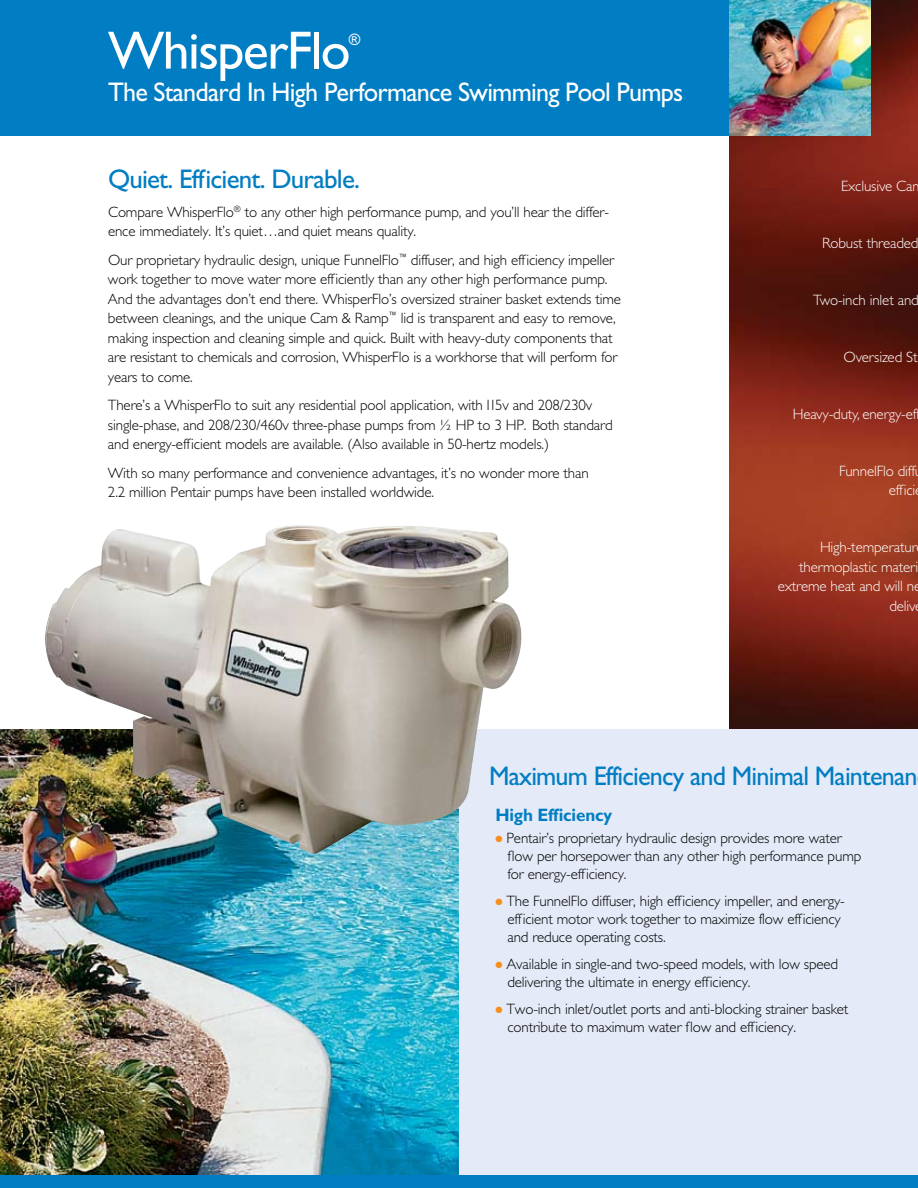
<style>
.page{position:relative;width:918px;height:1188px;background:#fff}
.page>*{position:absolute;margin:0;border:0;box-sizing:border-box;transform-origin:0 0}
.t1{font:54px "Gill Sans Std";letter-spacing:-.03em;color:#fff}
.t2{font:27px "Gill Sans Std";letter-spacing:-.03em;color:#007dc3}
.t3{font:27px "Gill Sans Std";letter-spacing:-.03em;color:#fff}
.t4{font:700 18px "Gill Sans Std";letter-spacing:-.01em;color:#007dc3;scale:.95 1}
.t5{font:15.75px "Gill Sans Std";color:#fff}
.t6{font:300 15px/19.5px "Gill Sans Std";letter-spacing:-.01em;color:#000}
.t7{font:300 15px/19.5px "Gill Sans Std";letter-spacing:-.01em;color:#fff;text-align:right}
.s1{color:#f78f1e}
</style>
<div class="page">
<img style="left:729px;top:0;width:189px;height:729px">
<div style="left:448px;top:729px;width:470px;height:455px;background:#e4eaf7"></div>
<img style="left:0;top:729px;width:459px;height:447px">
<div style="left:0;top:1176px;width:918px;height:12px;background:#007dc3"></div>
<div style="left:0;top:0;width:741px;height:135px;background:#007dc3"></div>
<img style="left:45px;top:525px;width:477px;height:329px">
<img style="left:729px;top:0;width:142px;height:135px">
<h1 class="t1" style="left:108px;top:19px;width:244px">WhisperFlo</h1>
<p class="t5" style="left:349px;top:30px;width:13px">®</p>
<h2 class="t3" style="left:108px;top:76px;width:577px">The Standard In High Performance Swimming Pool Pumps</h2>
<h2 class="t2" style="left:108px;top:164px;width:254px">Quiet. Efficient. Durable.</h2>
<p class="t6" style="left:108px;top:202px;width:503px">Compare WhisperFlo<sup>®</sup> to any other high performance pump, and you’ll hear the differ&shy;ence immediately. It’s quiet…and quiet means quality.</p>
<p class="t6" style="left:108px;top:250px;width:515px">Our proprietary hydraulic design, unique FunnelFlo<sup>™</sup> diffuser, and high efficiency impeller work together to move water more efficiently than any other high performance pump.<br>And the advantages don’t end there. WhisperFlo’s oversized strainer basket extends time between cleanings, and the unique Cam &amp; Ramp<sup>™</sup> lid is transparent and easy to remove, making inspection and cleaning simple and quick. Built with heavy-duty components that are resistant to chemicals and corrosion, WhisperFlo is a workhorse that will perform for years to come.</p>
<p class="t6" style="left:108px;top:396px;width:506px">There’s a WhisperFlo to suit any residential pool application, with 115v and 208/230v single-phase, and 208/230/460v three-phase pumps from 1⁄2 HP to 3 HP. Both standard and energy-efficient models are available. (Also available in 50-hertz models.)</p>
<p class="t6" style="left:108px;top:463px;width:482px">With so many performance and convenience advantages, it’s no wonder more than<br>2.2 million Pentair pumps have been installed worldwide.</p>
<p class="t7" style="left:841px;top:176px;width:73px">Exclusive Ca</p>
<p class="t7" style="left:822px;top:233px;width:98px">Robust threaded</p>
<p class="t7" style="left:813px;top:290px;width:107px">Two-inch inlet and</p>
<p class="t7" style="left:844px;top:347px;width:76px">Oversized St</p>
<p class="t7" style="left:793px;top:404px;width:125px">Heavy-duty, energy-ef</p>
<p class="t7" style="left:839px;top:461px;width:78px">FunnelFlo diff effici</p>
<p class="t7" style="left:820px;top:538px;width:98px">High-temperatur</p>
<p class="t7" style="left:799px;top:557px;width:121px">thermoplastic materi</p>
<p class="t7" style="left:778px;top:577px;width:145px">extreme heat and will ne</p>
<p class="t7" style="left:889px;top:596px;width:28px">deliv</p>
<h2 class="t2" style="left:489px;top:761px;width:430px">Maximum Efficiency and Minimal Maintenan</h2>
<p class="t4" style="left:495px;top:804px;width:124px">High Efficiency</p>
<p class="t6" style="left:507px;top:829px;width:355px;line-height:18px;text-indent:-12px"><span class="s1">●</span> Pentair’s proprietary hydraulic design provides more water flow per horsepower than any other high performance pump for energy-efficiency.</p>
<p class="t6" style="left:507px;top:892px;width:339px;line-height:18px;text-indent:-12px"><span class="s1">●</span> The FunnelFlo diffuser, high efficiency impeller, and energy&shy;efficient motor work together to maximize flow efficiency and reduce operating costs.</p>
<p class="t6" style="left:507px;top:955px;width:332px;line-height:18px;text-indent:-12px"><span class="s1">●</span> Available in single-and two-speed models, with low speed delivering the ultimate in energy efficiency.</p>
<p class="t6" style="left:507px;top:1000px;width:343px;line-height:18px;text-indent:-12px"><span class="s1">●</span> Two-inch inlet/outlet ports and anti-blocking strainer basket contribute to maximum water flow and efficiency.</p>
</div>
